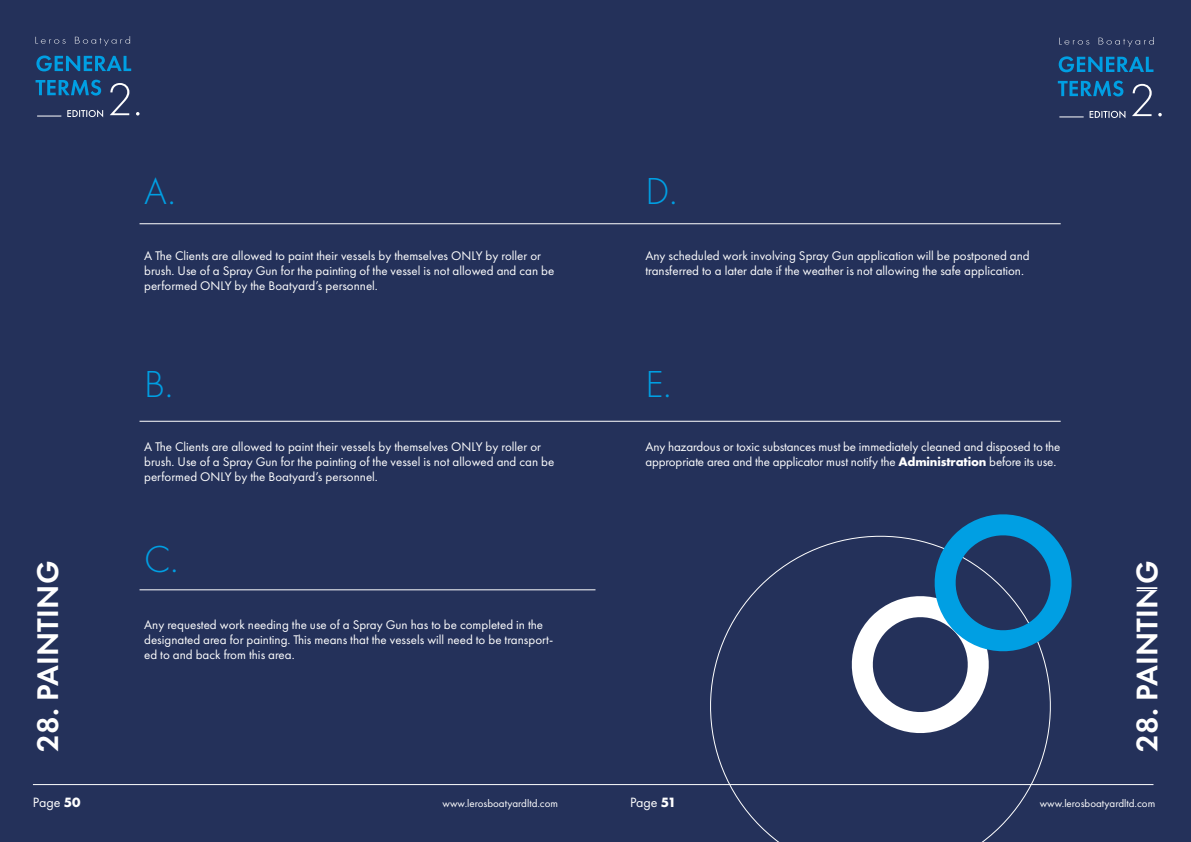
<style>
.page{position:relative;width:1191px;height:842px;background:#24315a}
.page>*{position:absolute;margin:0;border:0;box-sizing:border-box;transform-origin:0 0}
.t1{font:300 39px "Futura PT";color:#009fe3}
.t2{font:600 31px "Futura PT";letter-spacing:.01em;color:#fff}
.t3{font:14px "Futura PT";color:#fff}
.t4{font:13px/15px "Futura PT";color:#fff}
.t5{font:11px "Futura PT";color:#fff}
.s1{font-weight:700}
</style>
<div class="page">
<svg style="left:36px;top:39px;width:30px;height:5px"></svg>
<svg style="left:75px;top:36px;width:55px;height:10px"></svg>
<svg style="left:1059px;top:38px;width:30px;height:7px"></svg>
<svg style="left:1098px;top:37px;width:55px;height:10px"></svg>
<svg style="left:36px;top:80px;width:65px;height:16px"></svg>
<svg style="left:36px;top:55px;width:95px;height:16px"></svg>
<svg style="left:1057px;top:81px;width:66px;height:15px"></svg>
<svg style="left:1058px;top:56px;width:95px;height:16px"></svg>
<svg style="left:67px;top:110px;width:36px;height:7px"></svg>
<svg style="left:1089px;top:111px;width:36px;height:7px"></svg>
<svg style="left:110px;top:83px;width:29px;height:33px"></svg>
<svg style="left:1132px;top:84px;width:29px;height:32px"></svg>
<svg style="left:37px;top:116px;width:24px;height:1px"></svg>
<svg style="left:1059px;top:116px;width:24px;height:1px"></svg>
<hr style="left:33px;top:784px;width:1120px;height:1px;background:#fff">
<hr style="left:139px;top:223px;width:921px;height:1px;background:#fff">
<hr style="left:139px;top:421px;width:921px;height:1px;background:#fff">
<hr style="left:139px;top:589px;width:456px;height:1px;background:#fff">
<svg style="left:693px;top:544px;width:374px;height:298px"></svg>
<svg style="left:827px;top:514px;width:245px;height:244px"></svg>
<h1 class="t1" style="left:144px;top:168px;width:33px">A.</h1>
<h1 class="t1" style="left:645px;top:168px;width:33px">D.</h1>
<p class="t4" style="left:144px;top:248px;width:411px">A The Clients are allowed to paint their vessels by themselves ONLY by roller or brush. Use of a Spray Gun for the painting of the vessel is not allowed and can be performed ONLY by the Boatyard’s personnel.</p>
<p class="t4" style="left:645px;top:248px;width:386px">Any scheduled work involving Spray Gun application will be postponed and transferred to a later date if the weather is not allowing the safe application.</p>
<h1 class="t1" style="left:144px;top:362px;width:30px">B.</h1>
<h1 class="t1" style="left:645px;top:362px;width:27px">E.</h1>
<p class="t4" style="left:144px;top:439px;width:411px">A The Clients are allowed to paint their vessels by themselves ONLY by roller or brush. Use of a Spray Gun for the painting of the vessel is not allowed and can be performed ONLY by the Boatyard’s personnel.</p>
<p class="t4" style="left:645px;top:439px;width:416px">Any hazardous or toxic substances must be immediately cleaned and disposed to the appropriate area and the applicator must notify the <span class="s1">Administration</span> before its use.</p>
<h1 class="t1" style="left:144px;top:537px;width:36px">C.</h1>
<h2 class="t2" style="left:28px;top:752px;width:193px;rotate:-90deg">28. PAINTING</h2>
<h2 class="t2" style="left:1127px;top:752px;width:193px;rotate:-90deg">28. PAINTING</h2>
<p class="t4" style="left:144px;top:617px;width:410px">Any requested work needing the use of a Spray Gun has to be completed in the designated area for painting. This means that the vessels will need to be transport&shy;ed to and back from this area.</p>
<p class="t3" style="left:33px;top:794px;width:49px">Page <span class="s1">50</span></p>
<p class="t5" style="left:442px;top:797px;width:117px">www.lerosboatyardltd.com</p>
<p class="t3" style="left:630px;top:794px;width:48px">Page <span class="s1">51</span></p>
<p class="t5" style="left:1039px;top:797px;width:117px">www.lerosboatyardltd.com</p>
</div>
